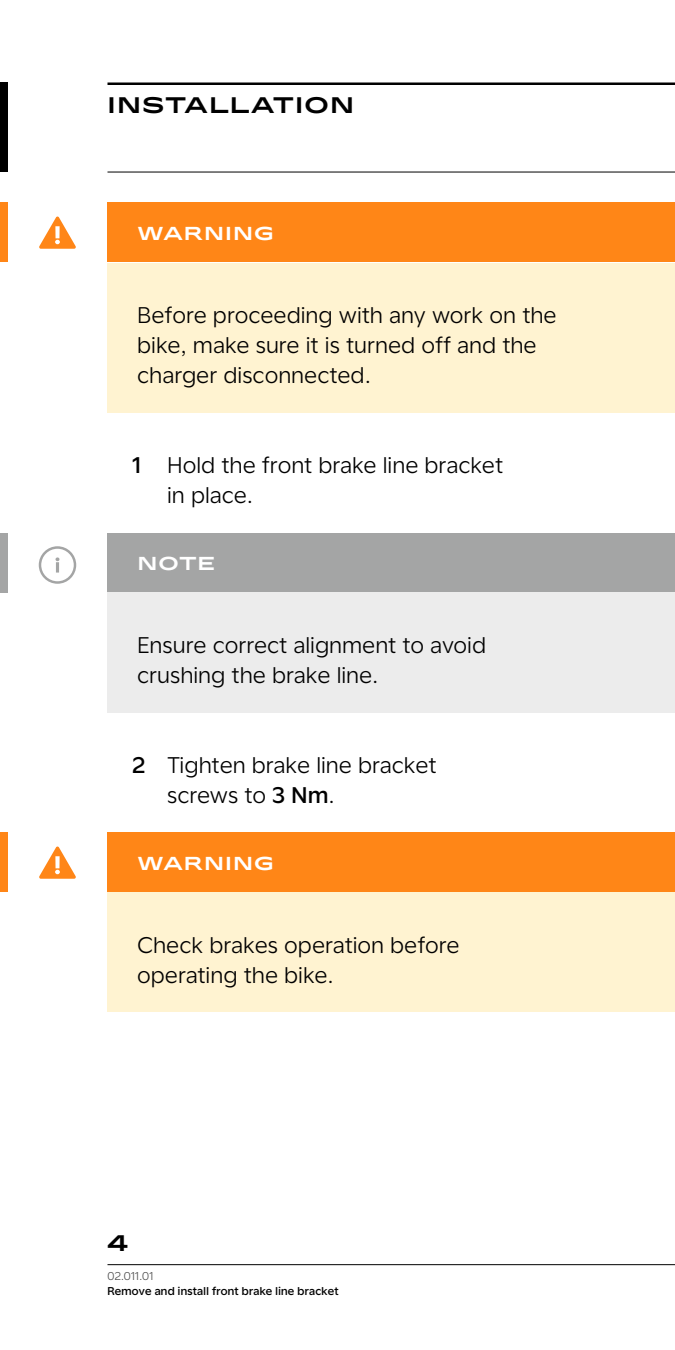
<style>
.page{position:relative;width:675px;height:1350px;background:#fff}
.page>*{position:absolute;margin:0;border:0;box-sizing:border-box;transform-origin:0 0}
.Box_copy{font:22.5px/30px "Universal Sans Display 300";letter-spacing:.03em;color:#000}
.Main_sections_One_li{font:500 22.5px "Stark Sans";letter-spacing:.06em;color:#000}
.Box_name{font:500 18.75px "Stark Sans";letter-spacing:.06em;color:#fff}
.t1{font:11.25px "Universal Sans Display 500";letter-spacing:.03em;color:#000}
.t2{font:11.25px "Universal Sans Display 300";letter-spacing:.03em;color:#4d4d4d}
.s1{font-family:"Universal Sans Display 500"}
</style>
<div class="page">
<hr style="left:108px;top:1265px;width:567px;height:1px;background:#000">
<div style="left:0;top:82px;width:8px;height:90px;background:#000"></div>
<hr style="left:108px;top:82px;width:567px;height:3px;background:#000">
<hr style="left:108px;top:172px;width:567px;height:1px;background:#000">
<div style="left:108px;top:202px;width:567px;height:60px;background:#ff8617"></div>
<div style="left:108px;top:263px;width:567px;height:149px;background:#fff3d1"></div>
<div style="left:108px;top:533px;width:567px;height:59px;background:#a4a5a5"></div>
<div style="left:108px;top:592px;width:567px;height:121px;background:#ececec"></div>
<div style="left:108px;top:832px;width:567px;height:60px;background:#ff8617"></div>
<div style="left:108px;top:892px;width:567px;height:120px;background:#fff3d1"></div>
<div style="left:0;top:202px;width:8px;height:60px;background:#ff8617"></div>
<div style="left:0;top:832px;width:8px;height:60px;background:#ff8617"></div>
<svg style="left:39px;top:216px;width:37px;height:33px"></svg>
<svg style="left:39px;top:846px;width:37px;height:33px"></svg>
<div style="left:0;top:533px;width:8px;height:59px;background:#a4a5a5"></div>
<svg style="left:39px;top:546px;width:37px;height:38px"></svg>
<p class="Main_sections_One_li" style="left:108px;top:89px;width:248px">INSTALLATION</p>
<p class="Box_name" style="left:138px;top:221px;width:138px">WARNING</p>
<p class="Box_copy" style="left:138px;top:300px;width:420px">Before proceeding with any work on the bike, make sure it is turned off and the charger disconnected.</p>
<p class="Box_copy" style="left:168px;top:450px;width:337px;text-indent:-35px"><span class="s1">1</span> Hold the front brake line bracket in place.</p>
<p class="Box_name" style="left:138px;top:551px;width:79px">NOTE</p>
<p class="Box_copy" style="left:138px;top:630px;width:350px">Ensure correct alignment to avoid crushing the brake line.</p>
<p class="Box_copy" style="left:168px;top:750px;width:270px;text-indent:-35px"><span class="s1">2</span> Tighten brake line bracket screws to <span class="s1">3 Nm</span>.</p>
<p class="Box_name" style="left:138px;top:851px;width:138px">WARNING</p>
<p class="Box_copy" style="left:138px;top:930px;width:323px">Check brakes operation before operating the bike.</p>
<p class="Main_sections_One_li" style="left:108px;top:1228px;width:22px">4</p>
<p class="t2" style="left:108px;top:1270px;width:47px">02.011.01</p>
<p class="t1" style="left:108px;top:1285px;width:233px">Remove and install front brake line bracket</p>
</div>
